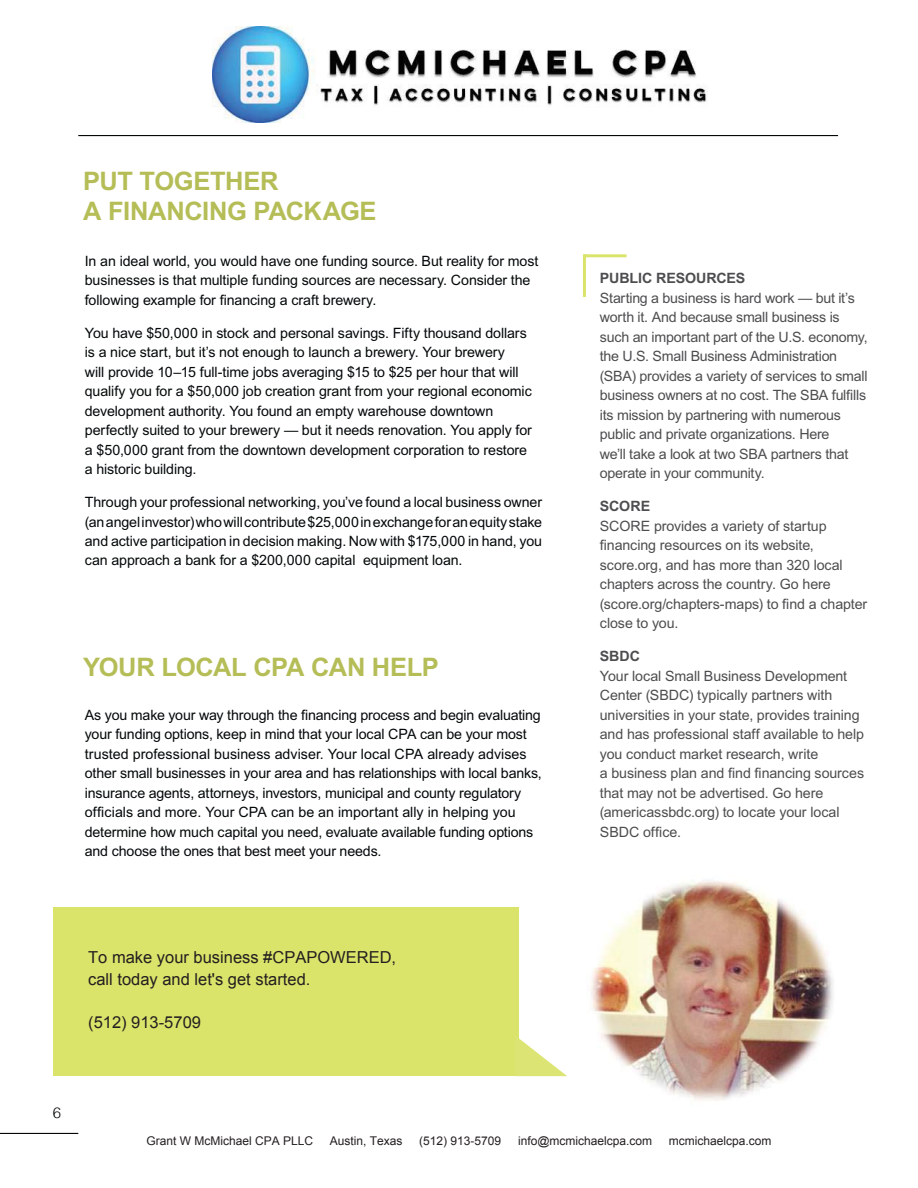
<style>
.page{position:relative;width:918px;height:1188px;background:#fff}
.page>*{position:absolute;margin:0;border:0;box-sizing:border-box;transform-origin:0 0}
.t1{font:700 25.5px/30px "Arial";letter-spacing:-.015em;color:#b5bd57}
.t2{font:16.5px/21.9px "Arial";color:#231f20}
.t3{font:300 15px "Helvetica";color:#040809}
.t4{font:14.25px/19.5px "Arial";letter-spacing:-.01em;color:#040809}
.t5{font:14.25px/19.5px "Arial";letter-spacing:-.01em;color:#4d4d4f}
.t6{font:700 14.25px "Arial";letter-spacing:-.005em;color:#4d4d4f}
.t7{font:12px "Arial";color:#231f20}
</style>
<div class="page">
<hr style="left:78px;top:135px;width:760px;height:1px;background:#040809">
<hr style="left:0;top:1133px;width:78px;height:1px;background:#040809">
<hr style="left:583px;top:254px;width:3px;height:43px;background:#dbe46a">
<hr style="left:584px;top:254px;width:43px;height:3px;background:#dbe46a">
<div style="left:53px;top:908px;width:465px;height:168px;background:#dbe46a"></div>
<svg style="left:518px;top:1036px;width:49px;height:40px"></svg>
<img style="left:591px;top:880px;width:242px;height:221px">
<img style="left:212px;top:26px;width:496px;height:97px">
<h1 class="t1" style="left:83px;top:168px;width:295px">PUT TOGETHER<br>A FINANCING PACKAGE</h1>
<p class="t4" style="left:85px;top:252px;width:455px">In an ideal world, you would have one funding source. But reality for most businesses is that multiple funding sources are necessary. Consider the following example for financing a craft brewery.</p>
<p class="t4" style="left:85px;top:324px;width:449px">You have $50,000 in stock and personal savings. Fifty thousand dollars is a nice start, but it’s not enough to launch a brewery. Your brewery<br>will provide 10–15 full-time jobs averaging $15 to $25 per hour that will qualify you for a $50,000 job creation grant from your regional economic development authority. You found an empty warehouse downtown perfectly suited to your brewery — but it needs renovation. You apply for a $50,000 grant from the downtown development corporation to restore a historic building.</p>
<p class="t4" style="left:85px;top:493px;width:459px;text-align:justify">Through your professional networking, you’ve found a local business owner (an angel investor) who will contribute $25,000 in exchange for an equity stake and active participation in decision making. Now with $175,000 in hand, you can approach a bank for a $200,000 capital equipment loan.</p>
<h1 class="t1" style="left:83px;top:654px;width:357px">YOUR LOCAL CPA CAN HELP</h1>
<p class="t4" style="left:85px;top:706px;width:459px">As you make your way through the financing process and begin evaluating your funding options, keep in mind that your local CPA can be your most trusted professional business adviser. Your local CPA already advises other small businesses in your area and has relationships with local banks, insurance agents, attorneys, investors, municipal and county regulatory officials and more. Your CPA can be an important ally in helping you determine how much capital you need, evaluate available funding options and choose the ones that best meet your needs.</p>
<p class="t6" style="left:600px;top:273px;width:147px">PUBLIC RESOURCES</p>
<p class="t5" style="left:600px;top:289px;width:269px">Starting a business is hard work — but it’s worth it. And because small business is such an important part of the U.S. economy, the U.S. Small Business Administration (SBA) provides a variety of services to small business owners at no cost. The SBA fulfills its mission by partnering with numerous public and private organizations. Here<br>we’ll take a look at two SBA partners that operate in your community.</p>
<p class="t6" style="left:600px;top:501px;width:52px">SCORE</p>
<p class="t5" style="left:600px;top:517px;width:269px">SCORE provides a variety of startup financing resources on its website, score.org, and has more than 320 local chapters across the country. Go here (score.org/chapters-maps) to find a chapter close to you.</p>
<p class="t6" style="left:600px;top:651px;width:42px">SBDC</p>
<p class="t5" style="left:600px;top:667px;width:266px">Your local Small Business Development Center (SBDC) typically partners with universities in your state, provides training and has professional staff available to help you conduct market research, write<br>a business plan and find financing sources that may not be advertised. Go here (americassbdc.org) to locate your local SBDC office.</p>
<p class="t2" style="left:88px;top:946px;width:310px">To make your business #CPAPOWERED, call today and let's get started.</p>
<p class="t2" style="left:88px;top:1012px;width:114px">(512) 913-5709</p>
<p class="t3" style="left:53px;top:1106px;width:10px">6</p>
<p class="t7" style="left:146px;top:1134px;width:168px">Grant W McMichael CPA PLLC</p>
<p class="t7" style="left:330px;top:1134px;width:74px">Austin, Texas</p>
<p class="t7" style="left:419px;top:1134px;width:84px">(512) 913-5709</p>
<p class="t7" style="left:518px;top:1134px;width:136px">info@mcmichaelcpa.com</p>
<p class="t7" style="left:669px;top:1134px;width:104px">mcmichaelcpa.com</p>
</div>
